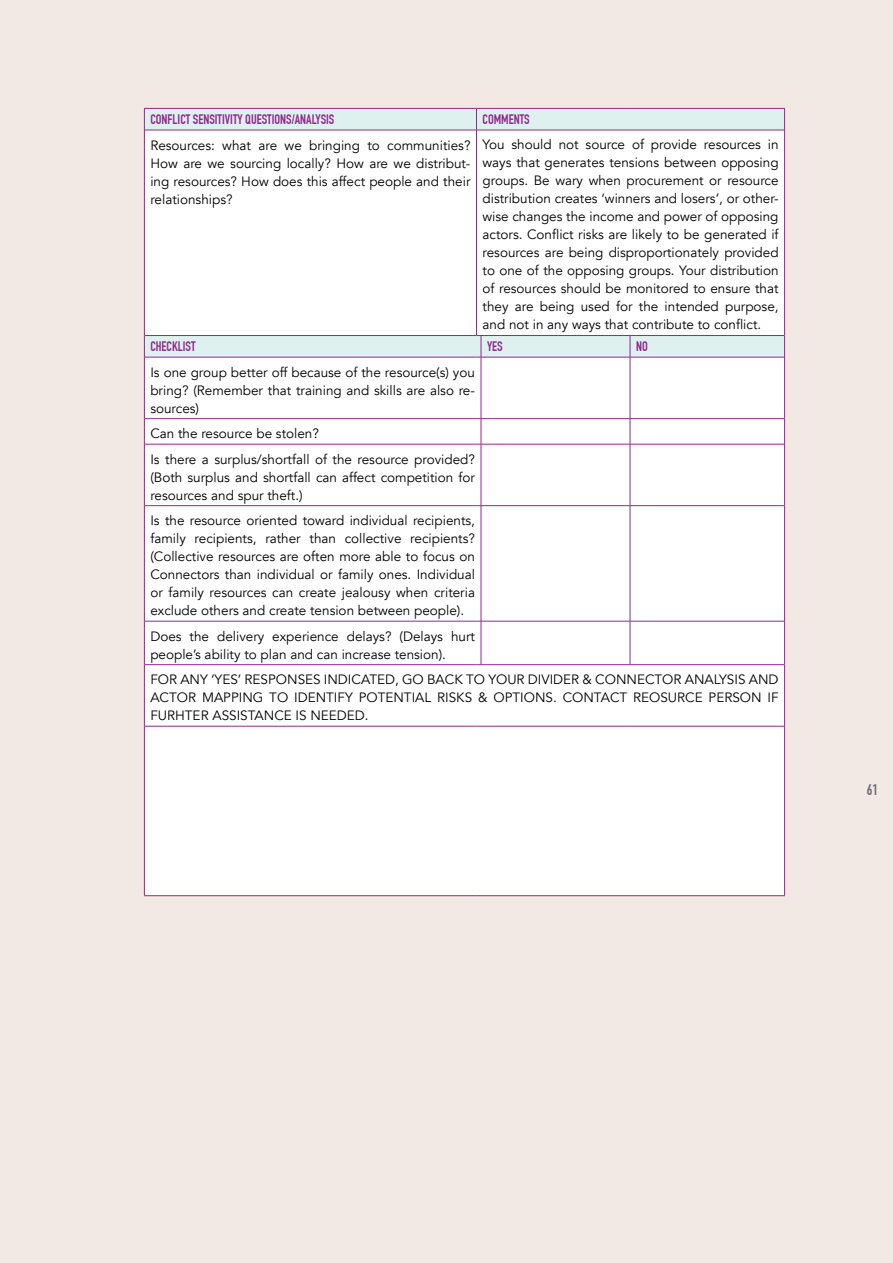
<style>
.page{position:relative;width:893px;height:1263px;background:#f3e9e4}
.page>*{position:absolute;margin:0;border:0;box-sizing:border-box;transform-origin:0 0}
.t1{font:700 15px "DIN Condensed";color:#6d6e71}
.t2{font:13.5px/18px "Avenir";color:#000;text-align:justify}
.t3{font:700 13.5px "DIN Condensed";color:#92278f}
</style>
<div class="page">
<div style="left:145px;top:109px;width:639px;height:21px;background:#def1ee"></div>
<div style="left:145px;top:131px;width:639px;height:764px;background:#fff"></div>
<hr style="left:144px;top:130px;width:1px;height:205px;background:#92278f">
<hr style="left:784px;top:130px;width:1px;height:205px;background:#92278f">
<hr style="left:144px;top:357px;width:1px;height:62px;background:#92278f">
<hr style="left:784px;top:357px;width:1px;height:62px;background:#92278f">
<svg style="left:144px;top:419px;width:1px;height:25px"></svg>
<svg style="left:784px;top:419px;width:1px;height:25px"></svg>
<hr style="left:144px;top:444px;width:1px;height:62px;background:#92278f">
<hr style="left:784px;top:444px;width:1px;height:62px;background:#92278f">
<hr style="left:144px;top:506px;width:1px;height:115px;background:#92278f">
<hr style="left:784px;top:506px;width:1px;height:115px;background:#92278f">
<hr style="left:144px;top:621px;width:1px;height:44px;background:#92278f">
<hr style="left:784px;top:621px;width:1px;height:44px;background:#92278f">
<hr style="left:144px;top:665px;width:1px;height:61px;background:#92278f">
<hr style="left:784px;top:665px;width:1px;height:61px;background:#92278f">
<hr style="left:144px;top:726px;width:1px;height:169px;background:#92278f">
<hr style="left:784px;top:726px;width:1px;height:169px;background:#92278f">
<hr style="left:144px;top:895px;width:332px;height:1px;background:#92278f">
<hr style="left:481px;top:895px;width:149px;height:1px;background:#92278f">
<hr style="left:630px;top:895px;width:155px;height:1px;background:#92278f">
<svg style="left:144px;top:335px;width:1px;height:22px"></svg>
<svg style="left:784px;top:335px;width:1px;height:22px"></svg>
<hr style="left:145px;top:130px;width:331px;height:1px;background:#92278f">
<hr style="left:476px;top:130px;width:1px;height:205px;background:#92278f">
<hr style="left:481px;top:130px;width:149px;height:1px;background:#92278f">
<hr style="left:630px;top:130px;width:154px;height:1px;background:#92278f">
<hr style="left:145px;top:335px;width:331px;height:1px;background:#92278f">
<hr style="left:481px;top:335px;width:149px;height:1px;background:#92278f">
<hr style="left:630px;top:335px;width:154px;height:1px;background:#92278f">
<svg style="left:630px;top:336px;width:1px;height:21px"></svg>
<hr style="left:145px;top:357px;width:331px;height:1px;background:#92278f">
<svg style="left:476px;top:335px;width:6px;height:23px"></svg>
<hr style="left:481px;top:357px;width:149px;height:1px;background:#92278f">
<hr style="left:481px;top:357px;width:1px;height:61px;background:#92278f">
<hr style="left:630px;top:357px;width:154px;height:1px;background:#92278f">
<hr style="left:630px;top:357px;width:1px;height:61px;background:#92278f">
<hr style="left:145px;top:418px;width:331px;height:1px;background:#92278f">
<hr style="left:481px;top:418px;width:149px;height:1px;background:#92278f">
<hr style="left:630px;top:418px;width:154px;height:1px;background:#92278f">
<svg style="left:630px;top:419px;width:1px;height:25px"></svg>
<hr style="left:145px;top:444px;width:331px;height:1px;background:#92278f">
<svg style="left:476px;top:418px;width:6px;height:27px"></svg>
<hr style="left:481px;top:444px;width:149px;height:1px;background:#92278f">
<hr style="left:481px;top:444px;width:1px;height:61px;background:#92278f">
<hr style="left:630px;top:444px;width:154px;height:1px;background:#92278f">
<hr style="left:630px;top:444px;width:1px;height:61px;background:#92278f">
<hr style="left:145px;top:505px;width:331px;height:1px;background:#92278f">
<hr style="left:481px;top:505px;width:149px;height:1px;background:#92278f">
<hr style="left:481px;top:506px;width:1px;height:115px;background:#92278f">
<hr style="left:630px;top:505px;width:154px;height:1px;background:#92278f">
<hr style="left:630px;top:506px;width:1px;height:115px;background:#92278f">
<hr style="left:145px;top:621px;width:331px;height:1px;background:#92278f">
<hr style="left:481px;top:621px;width:149px;height:1px;background:#92278f">
<hr style="left:481px;top:621px;width:1px;height:43px;background:#92278f">
<hr style="left:630px;top:621px;width:154px;height:1px;background:#92278f">
<hr style="left:630px;top:621px;width:1px;height:43px;background:#92278f">
<hr style="left:145px;top:664px;width:331px;height:1px;background:#92278f">
<hr style="left:481px;top:664px;width:149px;height:1px;background:#92278f">
<hr style="left:630px;top:664px;width:154px;height:1px;background:#92278f">
<hr style="left:145px;top:726px;width:331px;height:1px;background:#92278f">
<hr style="left:481px;top:726px;width:149px;height:1px;background:#92278f">
<hr style="left:630px;top:726px;width:154px;height:1px;background:#92278f">
<hr style="left:144px;top:108px;width:332px;height:1px;background:#92278f">
<svg style="left:144px;top:109px;width:1px;height:21px"></svg>
<svg style="left:476px;top:108px;width:5px;height:23px"></svg>
<hr style="left:481px;top:108px;width:149px;height:1px;background:#92278f">
<hr style="left:630px;top:108px;width:155px;height:1px;background:#92278f">
<svg style="left:784px;top:109px;width:1px;height:21px"></svg>
<p class="t3" style="left:150px;top:111px;width:186px">CONFLICT SENSITIVITY QUESTIONS/ANALYSIS</p>
<p class="t3" style="left:482px;top:111px;width:49px">COMMENTS</p>
<p class="t2" style="left:150px;top:136px;width:322px">Resources: what are we bringing to communities?<br>How are we sourcing locally? How are we distribut&shy;ing resources? How does this affect people and their relationships?</p>
<p class="t2" style="left:482px;top:136px;width:298px">You should not source of provide resources in ways that generates tensions between opposing groups. Be wary when procurement or resource distribution creates ‘winners and losers’, or other&shy;wise changes the income and power of opposing actors. Conflict risks are likely to be generated if resources are being disproportionately provided to one of the opposing groups. Your distribution of resources should be monitored to ensure that they are being used for the intended purpose, and not in any ways that contribute to conflict.</p>
<p class="t3" style="left:150px;top:338px;width:47px">CHECKLIST</p>
<p class="t3" style="left:487px;top:338px;width:17px">YES</p>
<p class="t3" style="left:636px;top:338px;width:13px">NO</p>
<p class="t2" style="left:150px;top:363px;width:326px">Is one group better off because of the resource(s) you bring? (Remember that training and skills are also re&shy;sources)</p>
<p class="t2" style="left:150px;top:421px;width:326px;line-height:25.5px">Can the resource be stolen?<br>Is there a surplus/shortfall of the resource provided?</p>
<p class="t2" style="left:150px;top:468px;width:326px">(Both surplus and shortfall can affect competition for resources and spur theft.)</p>
<p class="t2" style="left:150px;top:512px;width:326px">Is the resource oriented toward individual recipients, family recipients, rather than collective recipients? (Collective resources are often more able to focus on Connectors than individual or family ones. Individual or family resources can create jealousy when criteria exclude others and create tension between people).</p>
<p class="t2" style="left:150px;top:627px;width:326px">Does the delivery experience delays? (Delays hurt people’s ability to plan and can increase tension).</p>
<p class="t2" style="left:150px;top:671px;width:630px">FOR ANY ‘YES’ RESPONSES INDICATED, GO BACK TO YOUR DIVIDER &amp; CONNECTOR ANALYSIS AND ACTOR MAPPING TO IDENTIFY POTENTIAL RISKS &amp; OPTIONS. CONTACT REOSURCE PERSON IF FURHTER ASSISTANCE IS NEEDED.</p>
<p class="t1" style="left:867px;top:781px;width:13px">61</p>
</div>
